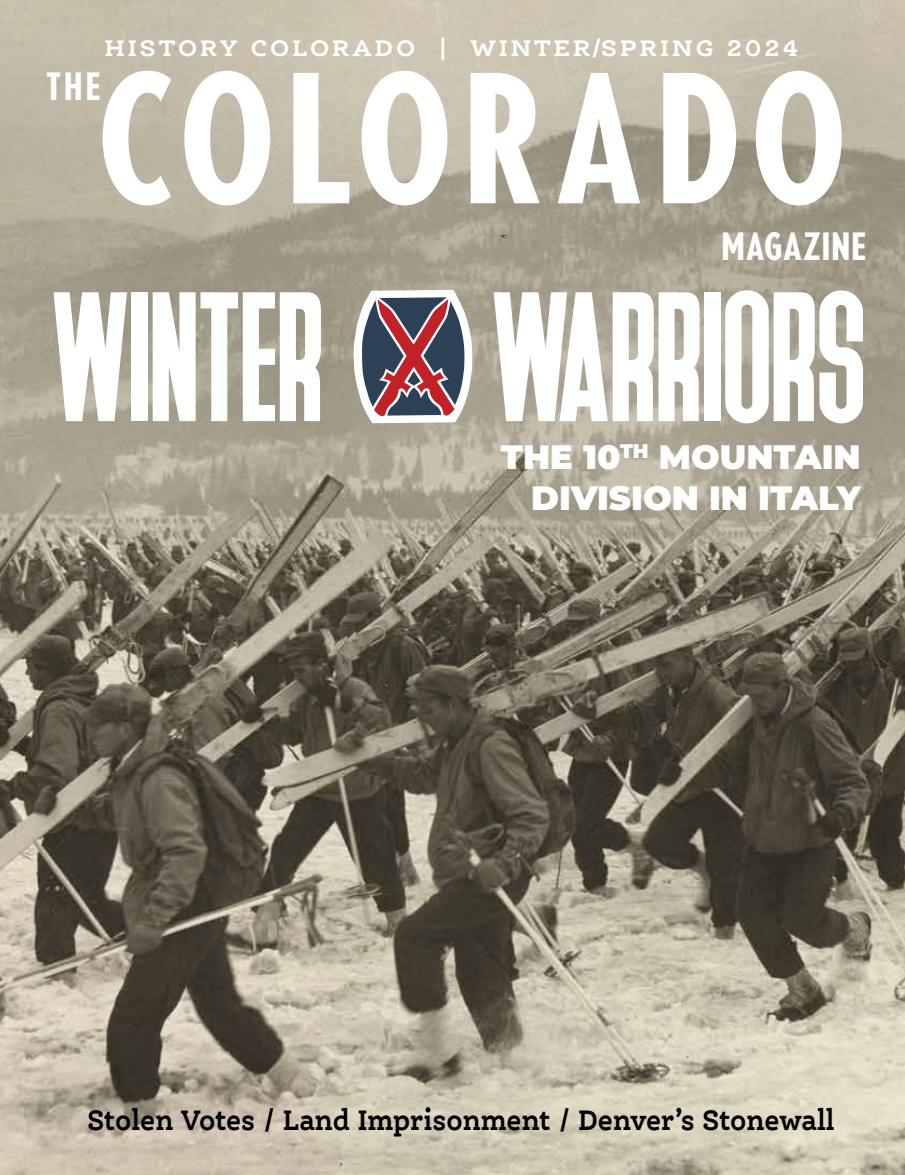
<style>
.page{position:relative;width:905px;height:1175px;background:#fff}
.page>*{position:absolute;margin:0;border:0;box-sizing:border-box;transform-origin:0 0}
.t1{font:196.65px "Deutschlander";color:#fff}
.t2{font:700 condensed 178.5px "Nobel";letter-spacing:.05em;color:#fff}
.t3{font:700 condensed 37.8px "Nobel";letter-spacing:.015em;color:#fff}
.t4{font:900 33.75px/40.5px "Montserrat";color:#fff;text-align:right}
.t5{font:700 30px "Ernestine Pro";color:#000;scale:.85 1}
.t6{font:700 24px "Ernestine Pro";letter-spacing:.125em;color:#fff}
</style>
<div class="page">
<img style="left:0;top:0;width:904px;height:1174px">
<svg style="left:353px;top:290px;width:120px;height:133px"></svg>
<p class="t6" style="left:105px;top:33px;width:695px">HISTORY COLORADO | WINTER/SPRING 2024</p>
<p class="t3" style="left:46px;top:64px;width:56px">THE</p>
<h2 class="t2" style="left:97px;top:34px;width:751px">COLORADO</h2>
<p class="t3" style="left:721px;top:224px;width:147px">MAGAZINE</p>
<h1 class="t1" style="left:53px;top:256px;width:816px">WINTER WARRIORS</h1>
<p class="t4" style="left:501px;top:434px;width:361px">THE 10<sup>TH</sup> MOUNTAIN<br>DIVISION IN ITALY</p>
<p class="t5" style="left:87px;top:1100px;width:880px">Stolen Votes / Land Imprisonment / Denver’s Stonewall</p>
</div>
